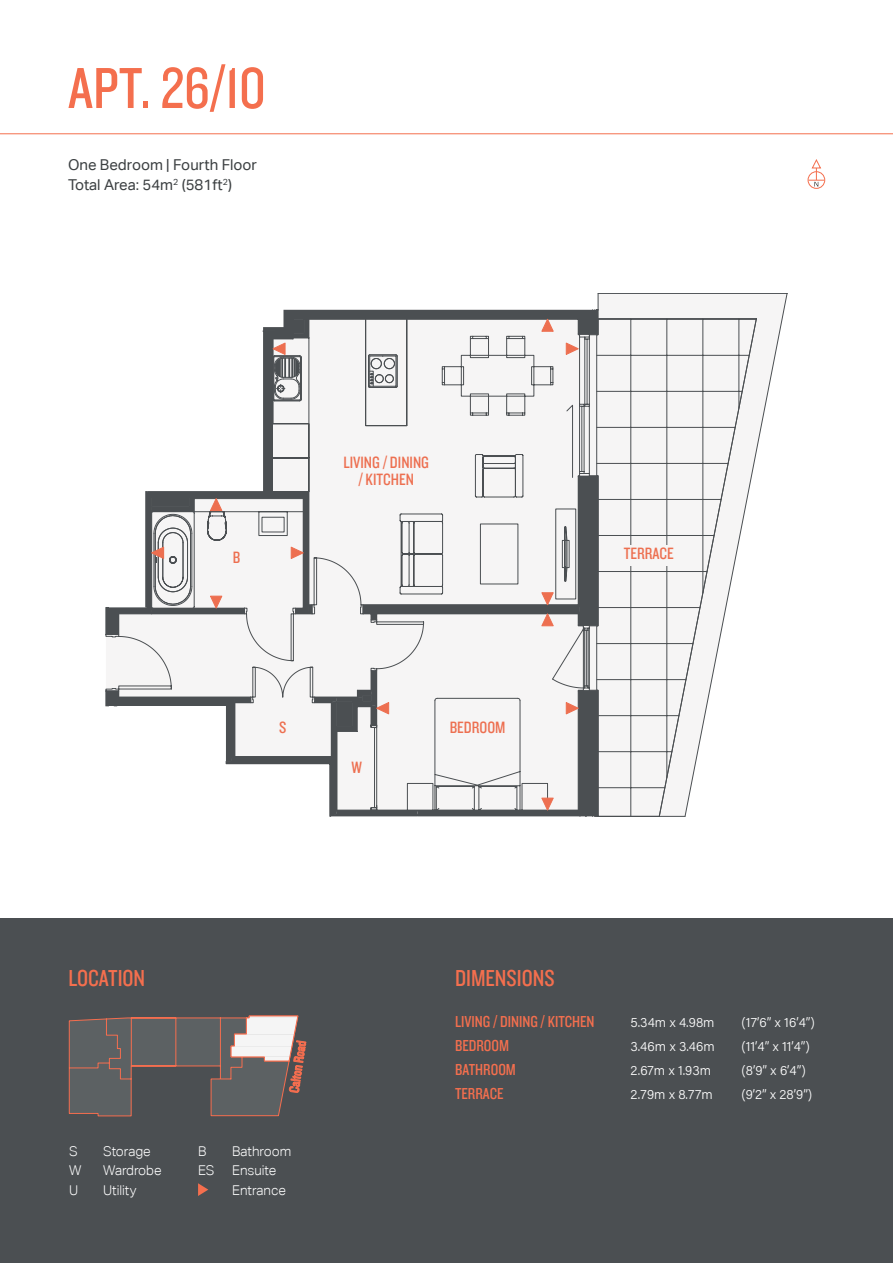
<style>
.page{position:relative;width:893px;height:1263px;background:#fff}
.page>*{position:absolute;margin:0;border:0;box-sizing:border-box;transform-origin:0 0}
.t1{font:60px "Knockout HTF29 Junior Liteweight";color:#f46f4e}
.t2{font:24px "Knockout HTF29 Junior Liteweight";color:#f46f4e}
.t3{font:16.95px/17.2px "Knockout HTF29 Junior Liteweight";color:#ed6f50;text-align:center}
.t4{font:16.5px "Knockout HTF29 Junior Liteweight";color:#f46f4e}
.t5{font:15px/19.5px "Aktiv Grotesk Corp";color:#3c4042}
.t6{font:300 13.5px "Acumin Pro";color:#fff}
.t7{font:300 13.5px/19.5px "Aktiv Grotesk Corp";color:#fff}
</style>
<div class="page">
<div style="left:0;top:918px;width:893px;height:345px;background:#4b4f52"></div>
<hr style="left:0;top:133px;width:893px;height:1px;background:#f46f4e">
<svg style="left:808px;top:159px;width:16px;height:28px"></svg>
<div style="left:808px;top:171px;width:17px;height:18px;border:1px solid #f46f4e;border-radius:50%"></div>
<svg style="left:195px;top:293px;width:592px;height:523px"></svg>
<svg style="left:434px;top:775px;width:87px;height:35px"></svg>
<svg style="left:105px;top:604px;width:475px;height:171px"></svg>
<svg style="left:594px;top:318px;width:163px;height:499px"></svg>
<svg style="left:541px;top:319px;width:13px;height:12px"></svg>
<svg style="left:541px;top:599px;width:13px;height:6px"></svg>
<svg style="left:118px;top:491px;width:77px;height:123px"></svg>
<svg style="left:210px;top:498px;width:12px;height:13px"></svg>
<svg style="left:210px;top:596px;width:12px;height:12px"></svg>
<svg style="left:566px;top:702px;width:12px;height:12px"></svg>
<svg style="left:541px;top:613px;width:13px;height:13px"></svg>
<svg style="left:541px;top:798px;width:13px;height:12px"></svg>
<svg style="left:272px;top:343px;width:126px;height:467px"></svg>
<svg style="left:576px;top:343px;width:2px;height:12px"></svg>
<div style="left:621px;top:545px;width:55px;height:21px;background:#f6f5f5"></div>
<svg style="left:400px;top:336px;width:176px;height:263px"></svg>
<svg style="left:69px;top:1015px;width:237px;height:101px"></svg>
<svg style="left:198px;top:1183px;width:10px;height:13px"></svg>
<h1 class="t1" style="left:68px;top:58px;width:199px">APT. 26/10</h1>
<p class="t5" style="left:68px;top:155px;width:190px">One Bedroom | Fourth Floor<br>Total Area: 54m<sup>2</sup> (581ft<sup>2</sup>)</p>
<h2 class="t2" style="left:68px;top:965px;width:78px">LOCATION</h2>
<p class="t3" style="left:233px;top:549px;width:9px">B</p>
<p class="t3" style="left:343px;top:454px;width:87px">LIVING / DINING / KITCHEN</p>
<p class="t3" style="left:279px;top:719px;width:9px">S</p>
<p class="t3" style="left:450px;top:719px;width:57px">BEDROOM</p>
<p class="t3" style="left:352px;top:759px;width:12px">W</p>
<p class="t3" style="left:624px;top:545px;width:52px">TERRACE</p>
<h2 class="t2" style="left:455px;top:965px;width:101px">DIMENSIONS</h2>
<p class="t4" style="left:455px;top:1013px;width:141px">LIVING / DINING / KITCHEN</p>
<p class="t6" style="left:630px;top:1013px;width:86px">5.34m x 4.98m</p>
<p class="t6" style="left:741px;top:1013px;width:75px">(17’6” x 16’4”)</p>
<p class="t4" style="left:455px;top:1037px;width:56px">BEDROOM</p>
<p class="t6" style="left:630px;top:1037px;width:86px">3.46m x 3.46m</p>
<p class="t6" style="left:741px;top:1037px;width:70px">(11’4” x 11’4”)</p>
<p class="t4" style="left:455px;top:1061px;width:62px">BATHROOM</p>
<p class="t6" style="left:630px;top:1061px;width:82px">2.67m x 1.93m</p>
<p class="t6" style="left:741px;top:1061px;width:66px">(8’9” x 6’4”)</p>
<p class="t4" style="left:455px;top:1085px;width:50px">TERRACE</p>
<p class="t6" style="left:630px;top:1085px;width:84px">2.79m x 8.77m</p>
<p class="t6" style="left:741px;top:1085px;width:72px">(9’2” x 28’9”)</p>
<p class="t7" style="left:69px;top:1141px;width:10px">S</p>
<p class="t7" style="left:103px;top:1141px;width:49px">Storage</p>
<p class="t7" style="left:69px;top:1161px;width:14px">W</p>
<p class="t7" style="left:103px;top:1161px;width:60px">Wardrobe</p>
<p class="t7" style="left:69px;top:1180px;width:11px">U</p>
<p class="t7" style="left:103px;top:1180px;width:35px">Utility</p>
<p class="t7" style="left:198px;top:1141px;width:10px">B</p>
<p class="t7" style="left:232px;top:1141px;width:61px">Bathroom</p>
<p class="t7" style="left:198px;top:1161px;width:18px">ES</p>
<p class="t7" style="left:232px;top:1161px;width:55px">Ensuite<br>Entrance</p>
</div>
